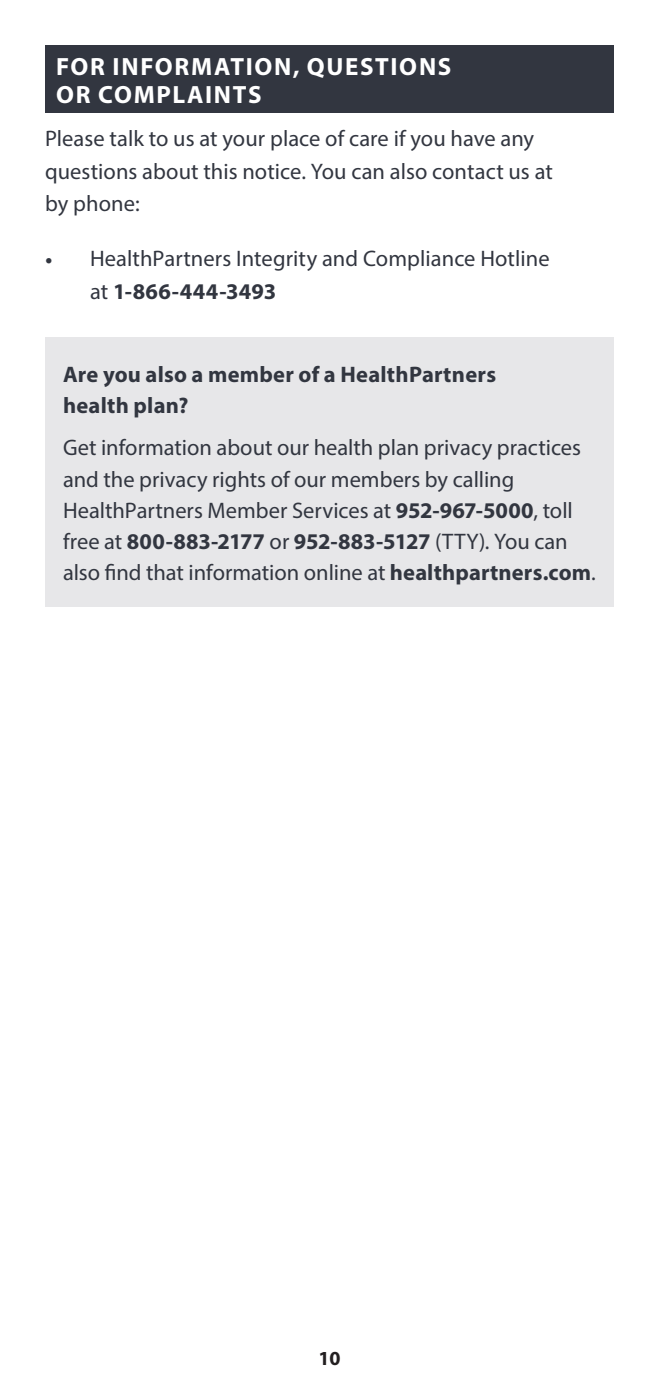
<style>
.page{position:relative;width:659px;height:1395px;background:#fff}
.page>*{position:absolute;margin:0;border:0;box-sizing:border-box;transform-origin:0 0}
.Head{font:700 25px/27.5px "Myriad Pro";letter-spacing:.065em;color:#fff}
.Body--Last{font:22.5px/31.2px "Myriad Pro";color:#323640}
.Bulleted--Indent--La{font:22.5px/32.5px "Myriad Pro";color:#323640}
.Subhead{font:700 22.5px/31.2px "Myriad Pro";letter-spacing:.01em;color:#323640}
.t1{font:700 20px "Myriad Pro";color:#231f20}
.s1{font-family:"Avenir";font-weight:300;font-size:15px}
.s2{font-weight:700}
</style>
<div class="page">
<div style="left:45px;top:45px;width:569px;height:67px;background:#323640"></div>
<div style="left:45px;top:338px;width:569px;height:270px;background:#e7e7e9"></div>
<p class="Head" style="left:56px;top:52px;width:397px">FOR INFORMATION, QUESTIONS<br>OR COMPLAINTS</p>
<p class="Bulleted--Indent--La" style="left:45px;top:122px;width:509px">Please talk to us at your place of care if you have any questions about this notice. You can also contact us at by phone:</p>
<p class="Body--Last" style="left:90px;top:242px;width:461px;line-height:32.5px;text-indent:-45px"><span class="s1">•</span> HealthPartners Integrity and Compliance Hotline at <span class="s2">1-866-444-3493</span></p>
<p class="Subhead" style="left:63px;top:358px;width:434px">Are you also a member of a HealthPartners health plan?</p>
<p class="Body--Last" style="left:63px;top:432px;width:534px">Get information about our health plan privacy practices and the privacy rights of our members by calling HealthPartners Member Services at <span class="s2">952-967-5000</span>, toll free at <span class="s2">800-883-2177</span> or <span class="s2">952-883-5127</span> (TTY). You can also find that information online at <span class="s2">healthpartners.com</span>.</p>
<p class="t1" style="left:318px;top:1345px;width:24px">10</p>
</div>
